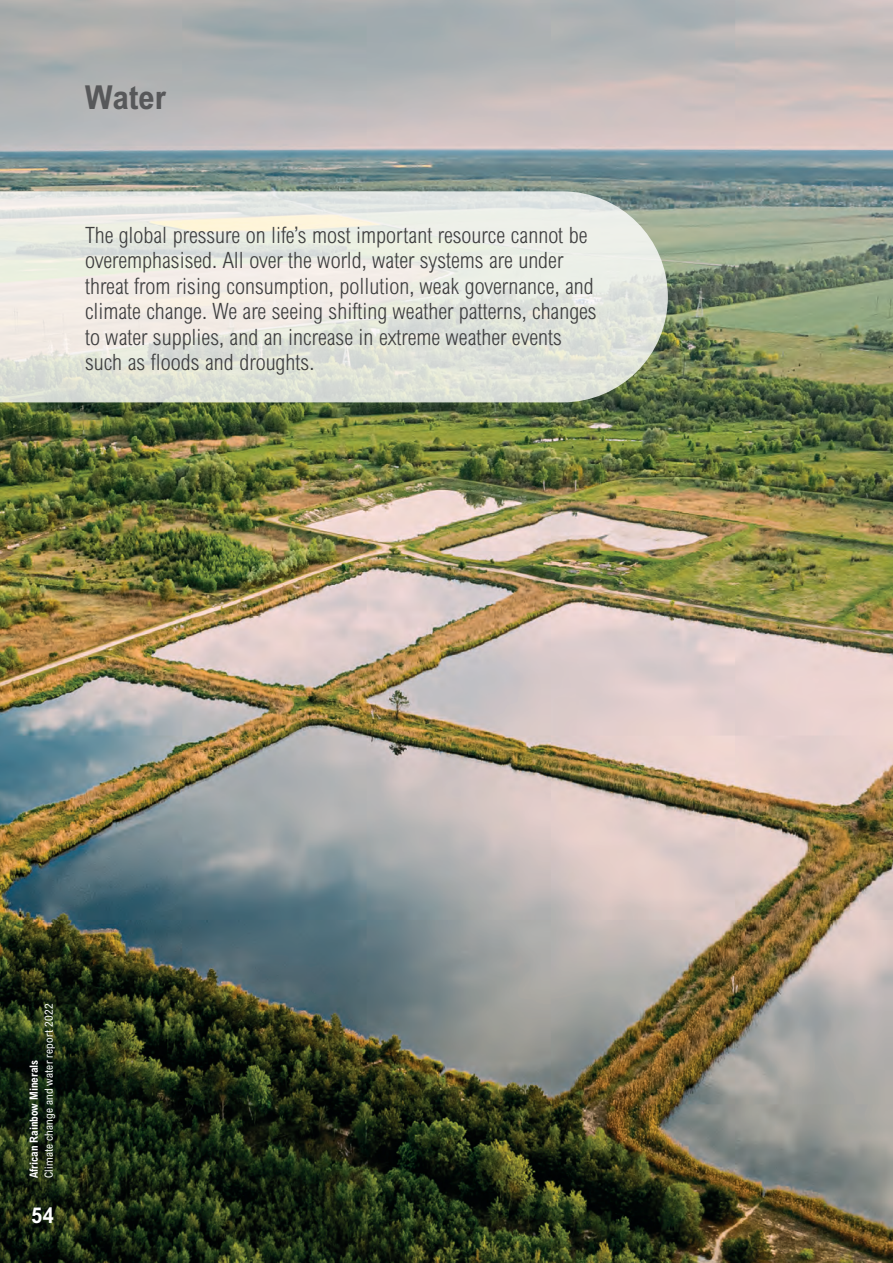
<style>
.page{position:relative;width:893px;height:1263px;background:#fff}
.page>*{position:absolute;margin:0;border:0;box-sizing:border-box;transform-origin:0 0}
.t1{font:700 condensed 33px "Arial MT Std";color:#57585a}
._2022___Intro_copy{font:300 condensed 22.5px/25.5px "Arial MT Std";color:#3e3e3f}
.t2{font:700 condensed 21.75px "Arial MT Std";color:#fff}
.t3{font:condensed 11.25px "Arial MT Std";letter-spacing:.02em;color:#fff}
.t4{font:700 condensed 11.25px "Arial MT Std";color:#fff}
</style>
<div class="page">
<img style="left:0;top:0;width:893px;height:1263px">
<svg style="left:0;top:191px;width:668px;height:211px;background:#e2e4db"></svg>
<h1 class="t1" style="left:85px;top:78px;width:82px">Water</h1>
<p class="_2022___Intro_copy" style="left:85px;top:222px;width:513px">The global pressure on life’s most important resource cannot be overemphasised. All over the world, water systems are under threat from rising consumption, pollution, weak governance, and climate change. We are seeing shifting weather patterns, changes to water supplies, and an increase in extreme weather events such as floods and droughts.</p>
<p class="t3" style="left:42px;top:1178px;width:176px;rotate:-90deg">Climate change and water report 2022</p>
<p class="t4" style="left:27px;top:1178px;width:120px;rotate:-90deg">African Rainbow Minerals</p>
<p class="t2" style="left:31px;top:1202px;width:24px">54</p>
</div>
